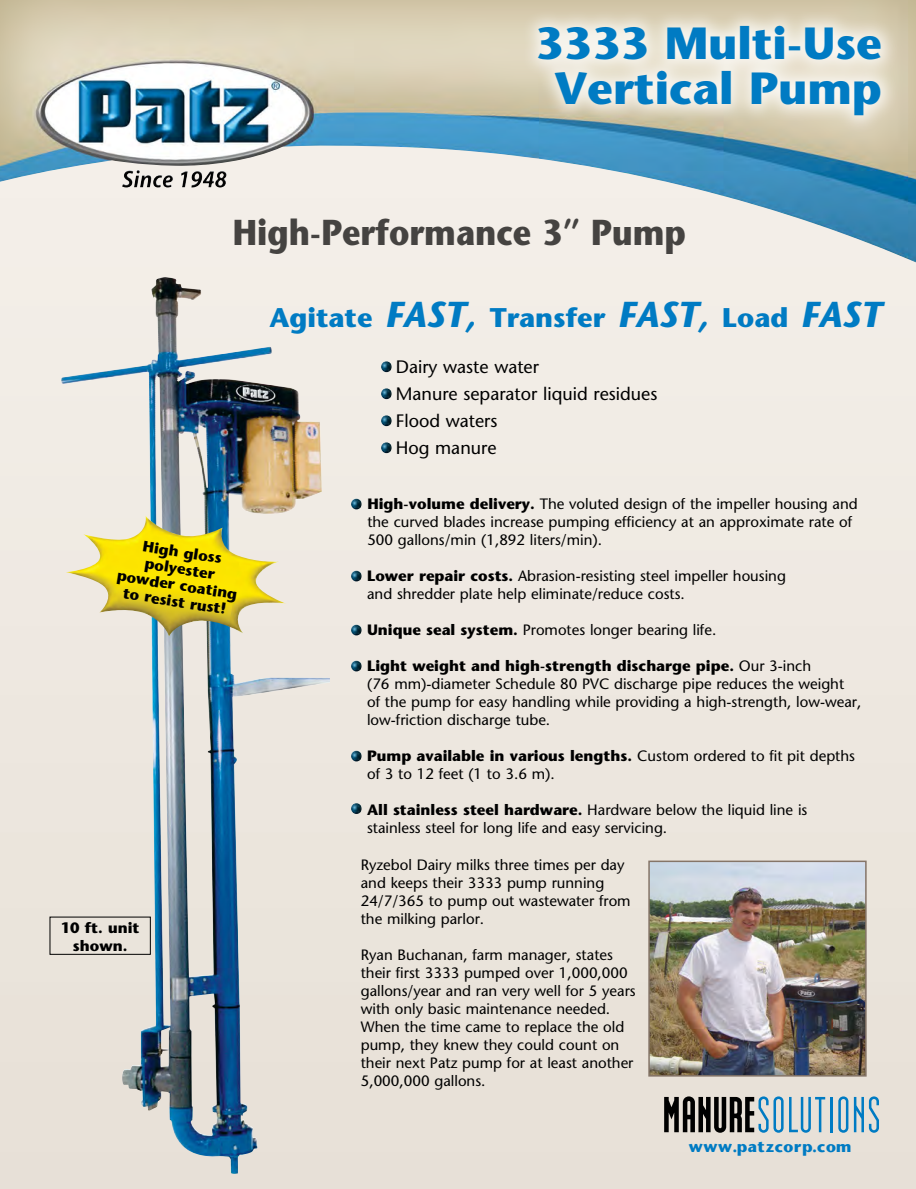
<style>
.page{position:relative;width:916px;height:1189px;background:#fff}
.page>*{position:absolute;margin:0;border:0;box-sizing:border-box;transform-origin:0 0}
.t1{font:700 45px/45px "Stone Sans";color:#007bc3;text-align:center}
.t2{font:700 36px "Stone Sans";color:#454341;scale:.89 1}
.t3{font:700 27px "Stone Sans";color:#007bc3}
.t4{font:18px/27px "Stone Sans";color:#000}
.t5{font:15px/18px "Stone Sans";color:#000}
.t6{font:700 15px/16.5px "Stone Sans";color:#000;text-align:center}
.t7{font:700 14.85px "Stone Sans";color:#007bc3}
.s1{font-style:italic;font-size:36px}
.s2{font-weight:700}
</style>
<div class="page">
<div style="left:0;top:269px;width:915px;height:920px;background:#eee8e0"></div>
<img style="left:0;top:0;width:915px;height:269px">
<div style="left:520px;top:8px;width:378px;height:127px;background:#fff;opacity:.75"></div>
<svg style="left:663px;top:1096px;width:161px;height:37px;background:#7e8a8e"></svg>
<hr style="left:829px;top:1097px;width:2px;height:35px;background:#007bc3">
<svg style="left:837px;top:1096px;width:41px;height:37px;background:#96bdd0"></svg>
<svg style="left:351px;top:499px;width:10px;height:10px"></svg>
<svg style="left:381px;top:361px;width:10px;height:11px"></svg>
<svg style="left:381px;top:388px;width:10px;height:11px"></svg>
<svg style="left:351px;top:571px;width:10px;height:10px"></svg>
<svg style="left:351px;top:625px;width:10px;height:10px"></svg>
<svg style="left:351px;top:661px;width:10px;height:10px"></svg>
<svg style="left:351px;top:751px;width:10px;height:10px"></svg>
<svg style="left:351px;top:803px;width:10px;height:11px"></svg>
<svg style="left:381px;top:415px;width:10px;height:11px"></svg>
<svg style="left:381px;top:442px;width:10px;height:11px"></svg>
<img style="left:651px;top:863px;width:212px;height:210px">
<div style="left:648px;top:860px;width:218px;height:216px;border:2px solid #857568"></div>
<img style="left:61px;top:277px;width:269px;height:897px">
<div style="left:50px;top:917px;width:101px;height:38px;border:1px solid #000"></div>
<img style="left:66px;top:515px;width:220px;height:122px">
<h1 class="t1" style="left:535px;top:21px;width:348px">3333 Multi-Use<br>Vertical Pump</h1>
<h2 class="t2" style="left:233px;top:209px;width:510px">High-Performance 3” Pump</h2>
<h3 class="t3" style="left:269px;top:301px;width:613px">Agitate <span class="s1">FAST,</span> Transfer <span class="s1">FAST,</span> Load <span class="s1">FAST</span></h3>
<p class="t6" style="left:124px;top:534px;width:123px;rotate:9deg">High gloss polyester powder coating to resist rust!</p>
<p class="t6" style="left:61px;top:918px;width:80px;line-height:18px">10 ft. unit shown.</p>
<p class="t4" style="left:395px;top:353px;width:263px">Dairy waste water<br>Manure separator liquid residues<br>Flood waters<br>Hog manure</p>
<p class="t5" style="left:367px;top:495px;width:491px"><span class="s2">High-volume delivery.</span> The voluted design of the impeller housing and the curved blades increase pumping efficiency at an approximate rate of<br>500 gallons/min (1,892 liters/min).</p>
<p class="t5" style="left:367px;top:567px;width:420px"><span class="s2">Lower repair costs.</span> Abrasion-resisting steel impeller housing and shredder plate help eliminate/reduce costs.</p>
<p class="t5" style="left:367px;top:621px;width:350px"><span class="s2">Unique seal system.</span> Promotes longer bearing life.</p>
<p class="t5" style="left:367px;top:657px;width:495px"><span class="s2">Light weight and high-strength discharge pipe.</span> Our 3-inch<br>(76 mm)-diameter Schedule 80 PVC discharge pipe reduces the weight<br>of the pump for easy handling while providing a high-strength, low-wear, low-friction discharge tube.</p>
<p class="t5" style="left:367px;top:747px;width:489px"><span class="s2">Pump available in various lengths.</span> Custom ordered to fit pit depths of 3 to 12 feet (1 to 3.6 m).</p>
<p class="t5" style="left:367px;top:801px;width:441px"><span class="s2">All stainless steel hardware.</span> Hardware below the liquid line is stainless steel for long life and easy servicing.</p>
<p class="t5" style="left:360px;top:855px;width:271px">Ryzebol Dairy milks three times per day and keeps their 3333 pump running<br>24/7/365 to pump out wastewater from the milking parlor.</p>
<p class="t5" style="left:360px;top:945px;width:276px">Ryan Buchanan, farm manager, states their first 3333 pumped over 1,000,000 gallons/year and ran very well for 5 years with only basic maintenance needed.<br>When the time came to replace the old pump, they knew they could count on their next Patz pump for at least another 5,000,000 gallons.</p>
<p class="t7" style="left:688px;top:1136px;width:164px">www.patzcorp.com</p>
</div>
